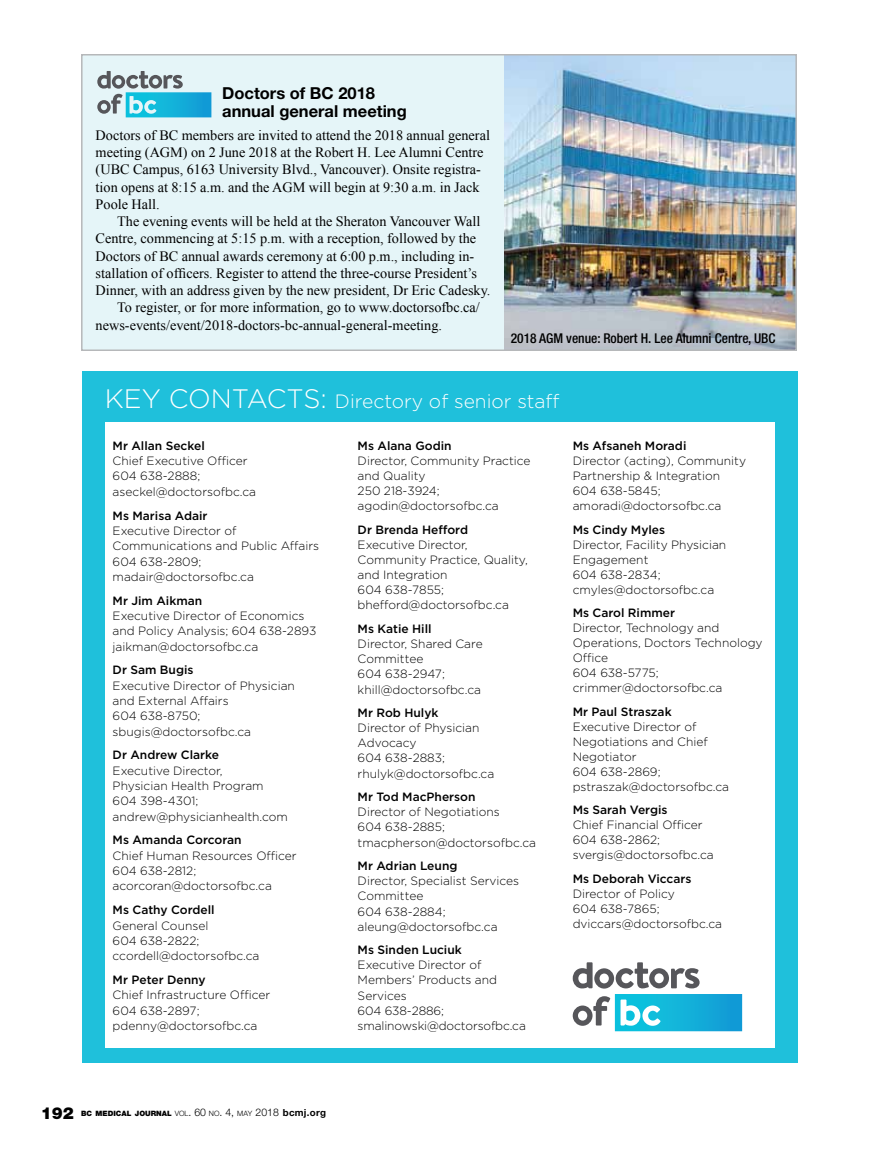
<style>
.page{position:relative;width:878px;height:1161px;background:#fff}
.page>*{position:absolute;margin:0;border:0;box-sizing:border-box;transform-origin:0 0}
.t1{font:300 19.35px "Gotham";color:#fff}
.t2{font:700 16.5px/18px "Helvetica Neue";color:#000}
.t3{font:900 16.5px "Helvetica Neue";color:#000}
.t4{font:14.25px/17.2px "Times New Roman";color:#000}
.t5{font:500 condensed 13.5px "Helvetica Neue";color:#000}
.t6{font:300 12px/15.1px "Gotham";color:#000}
.t7{font:500 12px "Gotham";color:#000}
.t8{font:900 7.35px "Helvetica Neue";color:#000}
.s1{font-size:26.7px}
.s2{font-weight:300}
.s3{font-weight:300;font-size:10.5px}
.s4{font-weight:700;font-size:9.75px}
</style>
<div class="page">
<div style="left:82px;top:55px;width:714px;height:295px;background:#e5f5f8"></div>
<img style="left:504px;top:57px;width:289px;height:291px">
<div style="left:82px;top:371px;width:715px;height:692px;background:#1fc0db"></div>
<div style="left:105px;top:422px;width:669px;height:626px;background:#fff"></div>
<svg style="left:572px;top:962px;width:170px;height:69px"></svg>
<div style="left:81px;top:54px;width:715px;height:297px;border:2px solid #b6b8ba"></div>
<svg style="left:97px;top:71px;width:114px;height:46px"></svg>
<h2 class="t2" style="left:222px;top:83px;width:186px">Doctors of BC 2018 annual general meeting</h2>
<p class="t4" style="left:96px;top:126px;width:396px">Doctors of BC members are invited to attend the 2018 annual general meeting (AGM) on 2 June 2018 at the Robert H. Lee Alumni Centre (UBC Campus, 6163 University Blvd., Vancouver). Onsite registra&shy;tion opens at 8:15 a.m. and the AGM will begin at 9:30 a.m. in Jack Poole Hall.</p>
<p class="t4" style="left:117px;top:213px;width:364px">The evening events will be held at the Sheraton Vancouver Wall</p>
<p class="t4" style="left:96px;top:230px;width:382px">Centre, commencing at 5:15 p.m. with a reception, followed by the</p>
<p class="t4" style="left:96px;top:247px;width:380px">Doctors of BC annual awards ceremony at 6:00 p.m., including in-</p>
<p class="t4" style="left:96px;top:264px;width:383px">stallation of officers. Register to attend the three-course President’s</p>
<p class="t4" style="left:96px;top:282px;width:396px">Dinner, with an address given by the new president, Dr Eric Cadesky.</p>
<p class="t4" style="left:117px;top:299px;width:364px">To register, or for more information, go to www.doctorsofbc.ca/</p>
<p class="t4" style="left:96px;top:316px;width:348px">news-events/event/2018-doctors-bc-annual-general-meeting.</p>
<p class="t5" style="left:510px;top:331px;width:266px">2018 AGM venue: Robert H. Lee Alumni Centre, UBC</p>
<h1 class="t1" style="left:105px;top:389px;width:456px"><span class="s1">KEY CONTACTS:</span> Directory of senior staff</h1>
<p class="t7" style="left:113px;top:438px;width:94px">Mr Allan Seckel</p>
<p class="t6" style="left:113px;top:453px;width:145px">Chief Executive Officer<br>604 638-2888; aseckel@doctorsofbc.ca</p>
<p class="t7" style="left:113px;top:508px;width:96px">Ms Marisa Adair</p>
<p class="t6" style="left:113px;top:523px;width:208px">Executive Director of<br>Communications and Public Affairs<br>604 638-2809; madair@doctorsofbc.ca</p>
<p class="t7" style="left:113px;top:593px;width:91px">Mr Jim Aikman</p>
<p class="t6" style="left:113px;top:608px;width:205px">Executive Director of Economics and Policy Analysis; 604 638-2893 jaikman@doctorsofbc.ca</p>
<p class="t7" style="left:113px;top:662px;width:82px">Dr Sam Bugis</p>
<p class="t6" style="left:113px;top:678px;width:184px">Executive Director of Physician and External Affairs<br>604 638-8750; sbugis@doctorsofbc.ca</p>
<p class="t7" style="left:113px;top:747px;width:108px">Dr Andrew Clarke</p>
<p class="t6" style="left:113px;top:763px;width:177px">Executive Director,<br>Physician Health Program<br>604 398-4301; andrew@physicianhealth.com</p>
<p class="t7" style="left:113px;top:832px;width:130px">Ms Amanda Corcoran</p>
<p class="t6" style="left:113px;top:848px;width:186px">Chief Human Resources Officer<br>604 638-2812; acorcoran@doctorsofbc.ca</p>
<p class="t7" style="left:113px;top:902px;width:104px">Ms Cathy Cordell</p>
<p class="t6" style="left:113px;top:917px;width:148px">General Counsel<br>604 638-2822; ccordell@doctorsofbc.ca</p>
<p class="t7" style="left:113px;top:972px;width:94px">Mr Peter Denny</p>
<p class="t6" style="left:113px;top:987px;width:159px">Chief Infrastructure Officer<br>604 638-2897; pdenny@doctorsofbc.ca</p>
<p class="t7" style="left:357px;top:438px;width:95px">Ms Alana Godin</p>
<p class="t6" style="left:357px;top:453px;width:174px">Director, Community Practice and Quality<br>250 218-3924; agodin@doctorsofbc.ca</p>
<p class="t7" style="left:357px;top:522px;width:112px">Dr Brenda Hefford</p>
<p class="t6" style="left:357px;top:537px;width:172px">Executive Director,<br>Community Practice, Quality, and Integration<br>604 638-7855; bhefford@doctorsofbc.ca</p>
<p class="t7" style="left:357px;top:621px;width:75px">Ms Katie Hill</p>
<p class="t6" style="left:357px;top:636px;width:126px">Director, Shared Care<br>Committee<br>604 638-2947; khill@doctorsofbc.ca</p>
<p class="t7" style="left:357px;top:705px;width:82px">Mr Rob Hulyk</p>
<p class="t6" style="left:357px;top:720px;width:138px">Director of Physician<br>Advocacy<br>604 638-2883; rhulyk@doctorsofbc.ca</p>
<p class="t7" style="left:357px;top:789px;width:119px">Mr Tod MacPherson</p>
<p class="t6" style="left:357px;top:804px;width:180px">Director of Negotiations<br>604 638-2885; tmacpherson@doctorsofbc.ca</p>
<p class="t7" style="left:357px;top:858px;width:101px">Mr Adrian Leung</p>
<p class="t6" style="left:357px;top:873px;width:163px">Director, Specialist Services<br>Committee<br>604 638-2884; aleung@doctorsofbc.ca</p>
<p class="t7" style="left:357px;top:942px;width:106px">Ms Sinden Luciuk</p>
<p class="t6" style="left:357px;top:957px;width:170px">Executive Director of<br>Members’ Products and<br>Services<br>604 638-2886; smalinowski@doctorsofbc.ca</p>
<p class="t7" style="left:572px;top:438px;width:115px">Ms Afsaneh Moradi</p>
<p class="t6" style="left:572px;top:453px;width:175px">Director (acting), Community<br>Partnership &amp; Integration<br>604 638-5845; amoradi@doctorsofbc.ca</p>
<p class="t7" style="left:572px;top:521px;width:94px">Ms Cindy Myles</p>
<p class="t6" style="left:572px;top:537px;width:155px">Director, Facility Physician<br>Engagement<br>604 638-2834; cmyles@doctorsofbc.ca</p>
<p class="t7" style="left:572px;top:605px;width:104px">Ms Carol Rimmer</p>
<p class="t6" style="left:572px;top:620px;width:191px">Director, Technology and<br>Operations, Doctors Technology<br>Office<br>604 638-5775; crimmer@doctorsofbc.ca</p>
<p class="t7" style="left:572px;top:704px;width:100px">Mr Paul Straszak</p>
<p class="t6" style="left:572px;top:719px;width:158px">Executive Director of<br>Negotiations and Chief<br>Negotiator<br>604 638-2869; pstraszak@doctorsofbc.ca</p>
<p class="t7" style="left:572px;top:802px;width:96px">Ms Sarah Vergis</p>
<p class="t6" style="left:572px;top:817px;width:143px">Chief Financial Officer<br>604 638-2862; svergis@doctorsofbc.ca</p>
<p class="t7" style="left:572px;top:871px;width:120px">Ms Deborah Viccars</p>
<p class="t6" style="left:572px;top:886px;width:151px">Director of Policy<br>604 638-7865; dviccars@doctorsofbc.ca</p>
<h2 class="t3" style="left:41px;top:1103px;width:35px">192</h2>
<p class="t8" style="left:81px;top:1109px;width:246px">BC MEDICAL JOURNAL <span class="s2">VOL</span><span class="s3">. 60</span> <span class="s2">NO</span><span class="s3">. 4,</span> <span class="s2">MAY</span> <span class="s3">2018</span> <span class="s4">bcmj.org</span></p>
</div>
